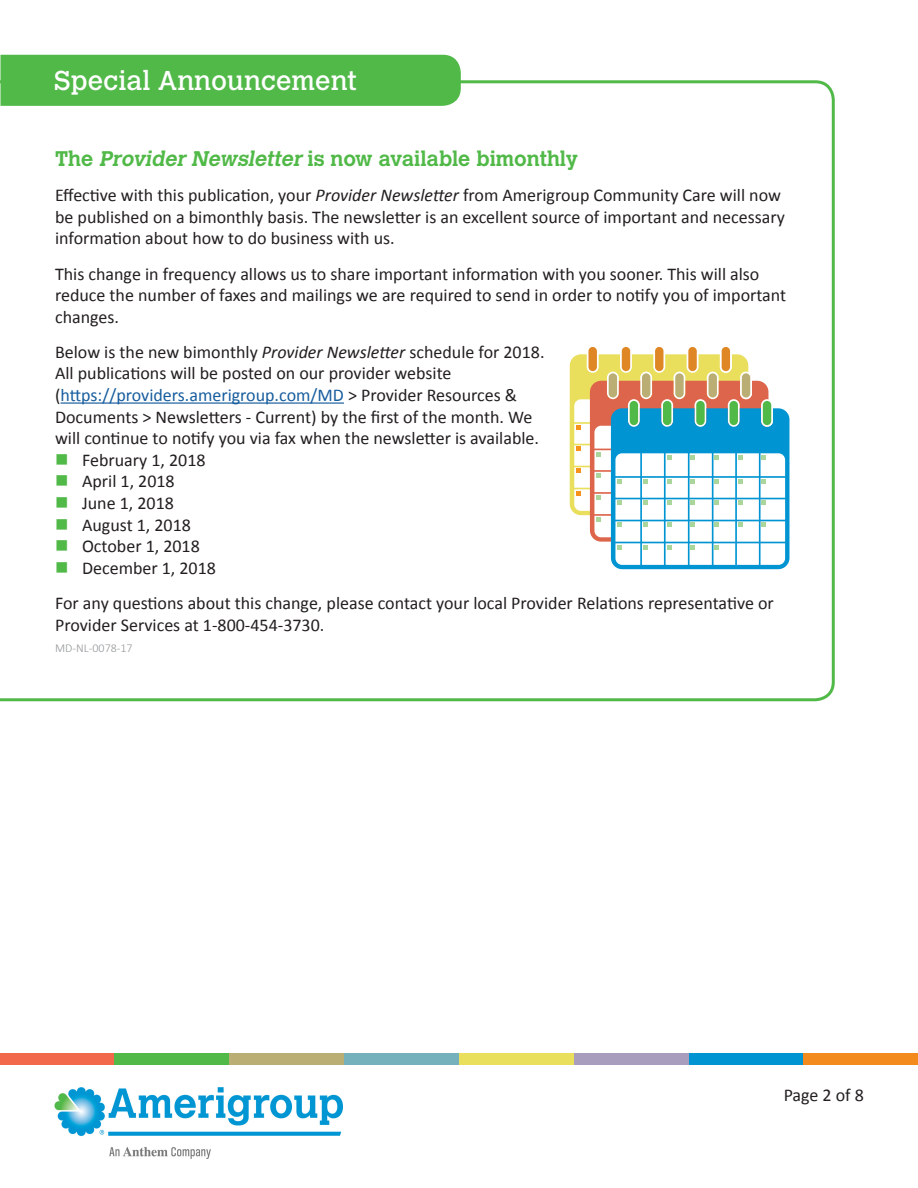
<style>
.page{position:relative;width:918px;height:1188px;background:#fff}
.page>*{position:absolute;margin:0;border:0;box-sizing:border-box;transform-origin:0 0}
.t1{font:27px "Calvert MT Std";color:#fff}
.Title_Header{font:700 21px "Calvert MT Std";color:#51b948}
.Body_text{font:18px/21.6px "Calibri";color:#231f20}
.t2{font:300 12px "Calibri";color:#939598}
.s1{font-style:italic}
.s2{color:#175d9e}
</style>
<div class="page">
<img style="left:54px;top:1088px;width:289px;height:71px">
<div style="left:0;top:1053px;width:115px;height:11px;background:#f2684a"></div>
<div style="left:115px;top:1053px;width:114px;height:11px;background:#51b948"></div>
<div style="left:229px;top:1053px;width:115px;height:11px;background:#bbae75"></div>
<div style="left:344px;top:1053px;width:115px;height:11px;background:#74b1bd"></div>
<div style="left:459px;top:1053px;width:115px;height:11px;background:#e9df5d"></div>
<div style="left:574px;top:1053px;width:115px;height:11px;background:#a89dbc"></div>
<div style="left:689px;top:1053px;width:114px;height:11px;background:#0094d3"></div>
<div style="left:803px;top:1053px;width:115px;height:11px;background:#f38a1e"></div>
<svg style="left:0;top:80px;width:835px;height:622px"></svg>
<hr style="left:61px;top:402px;width:283px;height:2px;background:#175d9e">
<div style="left:0;top:55px;width:461px;height:51px;background:#51b948"></div>
<svg style="left:570px;top:345px;width:219px;height:224px"></svg>
<svg style="left:57px;top:454px;width:10px;height:11px"></svg>
<svg style="left:57px;top:476px;width:10px;height:10px"></svg>
<svg style="left:57px;top:497px;width:10px;height:11px"></svg>
<svg style="left:57px;top:519px;width:10px;height:10px"></svg>
<svg style="left:57px;top:540px;width:10px;height:11px"></svg>
<svg style="left:57px;top:562px;width:10px;height:11px"></svg>
<p class="t1" style="left:54px;top:65px;width:304px">Special Announcement</p>
<p class="Title_Header" style="left:55px;top:145px;width:524px">The <span class="s1">Provider Newsletter</span> is now available bimonthly</p>
<p class="Body_text" style="left:55px;top:185px;width:731px">Effective with this publication, your <span class="s1">Provider Newsletter</span> from Amerigroup Community Care will now be published on a bimonthly basis. The newsletter is an excellent source of important and necessary information about how to do business with us.</p>
<p class="Body_text" style="left:55px;top:263px;width:733px">This change in frequency allows us to share important information with you sooner. This will also reduce the number of faxes and mailings we are required to send in order to notify you of important changes.</p>
<p class="Body_text" style="left:55px;top:341px;width:491px">Below is the new bimonthly <span class="s1">Provider Newsletter</span> schedule for 2018.<br>All publications will be posted on our provider website (<span class="s2">https://providers.amerigroup.com/MD</span> &gt; Provider Resources &amp; Documents &gt; Newsletters - Current) by the first of the month. We will continue to notify you via fax when the newsletter is available.</p>
<p class="Body_text" style="left:82px;top:449px;width:125px">February 1, 2018</p>
<p class="Body_text" style="left:82px;top:471px;width:94px">April 1, 2018</p>
<p class="Body_text" style="left:82px;top:492px;width:93px">June 1, 2018</p>
<p class="Body_text" style="left:82px;top:514px;width:110px">August 1, 2018</p>
<p class="Body_text" style="left:82px;top:536px;width:119px">October 1, 2018</p>
<p class="Body_text" style="left:82px;top:557px;width:135px">December 1, 2018</p>
<p class="Body_text" style="left:55px;top:592px;width:720px">For any questions about this change, please contact your local Provider Relations representative or<br>Provider Services at 1-800-454-3730.</p>
<p class="t2" style="left:55px;top:640px;width:79px">MD-NL-0078-17</p>
<p class="Body_text" style="left:784px;top:1085px;width:82px">Page 2 of 8</p>
</div>
